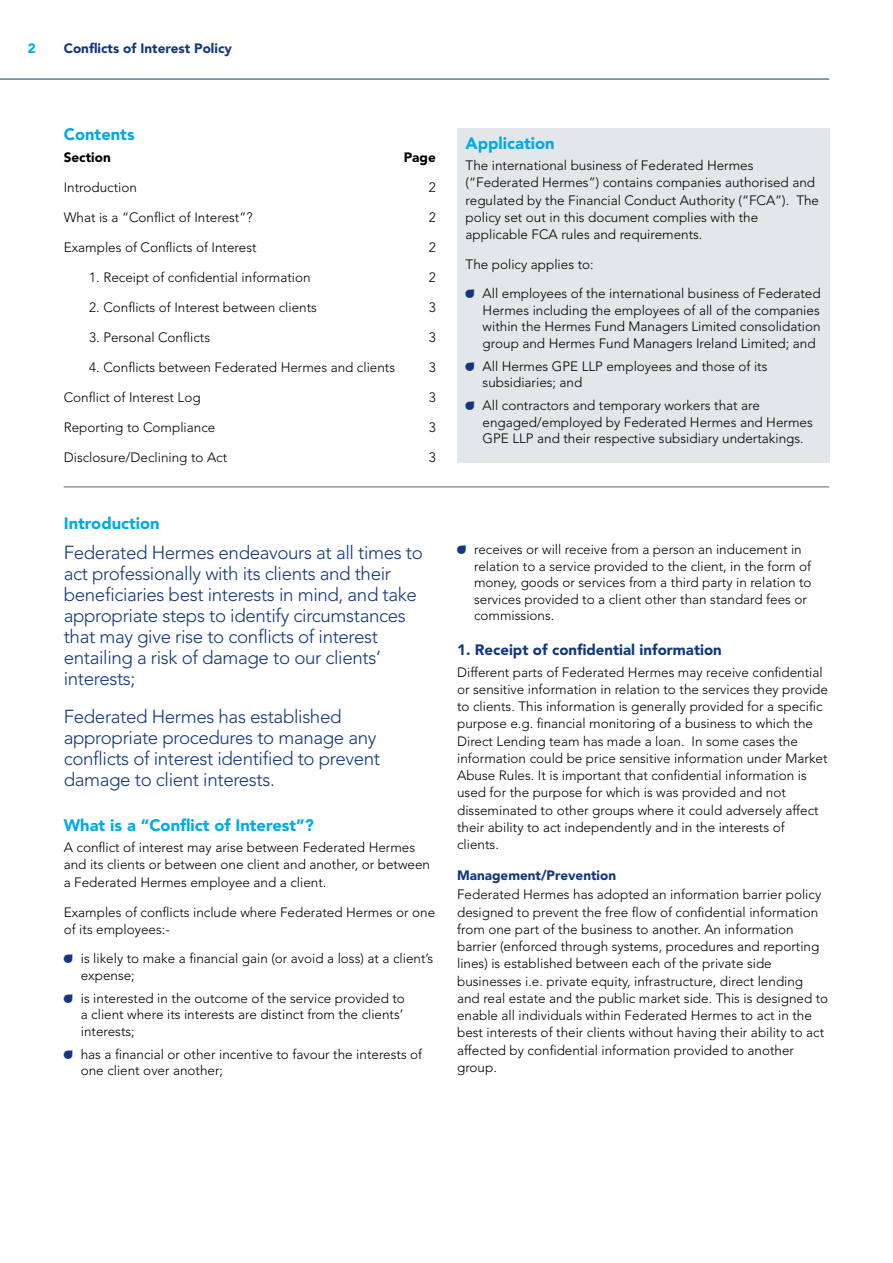
<style>
.page{position:relative;width:893px;height:1263px;background:#fff}
.page>*{position:absolute;margin:0;border:0;box-sizing:border-box;transform-origin:0 0}
.t1{font:300 18.75px/21px "Avenir LT Std";letter-spacing:-.02em;color:#12377c}
.t2{font:900 16.5px "Avenir LT Std";color:#00aae7}
.t3{font:900 15px "Avenir LT Std";color:#12377c}
.t4{font:300 13.5px/17.2px "Avenir LT Std";color:#000}
.t5{font:900 13.5px "Avenir LT Std";color:#12377c}
.t6{font:900 13.5px "Avenir LT Std";color:#000}
.t7{font:900 13.5px "Avenir LT Std";color:#00aae7}
.s1{font-family:"Droplets";font-weight:400;font-size:15px;color:#12377c}
</style>
<div class="page">
<hr style="left:0;top:79px;width:829px;height:1px;background:#12377c">
<div style="left:457px;top:128px;width:372px;height:334px;background:#e3e7ea"></div>
<hr style="left:64px;top:486px;width:765px;height:1px;background:#5f626a">
<p class="t7" style="left:28px;top:40px;width:9px">2</p>
<p class="t5" style="left:64px;top:40px;width:170px">Conflicts of Interest Policy</p>
<p class="t2" style="left:64px;top:124px;width:72px">Contents</p>
<p class="t6" style="left:64px;top:149px;width:48px">Section</p>
<p class="t6" style="left:404px;top:149px;width:34px">Page</p>
<p class="t4" style="left:64px;top:178px;width:75px">Introduction</p>
<p class="t4" style="left:429px;top:178px;width:9px">2</p>
<p class="t4" style="left:64px;top:208px;width:190px">What is a “Conflict of Interest”?</p>
<p class="t4" style="left:429px;top:208px;width:9px">2</p>
<p class="t4" style="left:64px;top:238px;width:194px">Examples of Conflicts of Interest</p>
<p class="t4" style="left:429px;top:238px;width:9px">2</p>
<p class="t4" style="left:89px;top:268px;width:223px">1. Receipt of confidential information</p>
<p class="t4" style="left:429px;top:268px;width:9px">2</p>
<p class="t4" style="left:89px;top:298px;width:229px">2. Conflicts of Interest between clients</p>
<p class="t4" style="left:429px;top:298px;width:9px">3</p>
<p class="t4" style="left:89px;top:328px;width:122px">3. Personal Conflicts</p>
<p class="t4" style="left:429px;top:328px;width:9px">3</p>
<p class="t4" style="left:89px;top:358px;width:307px">4. Conflicts between Federated Hermes and clients</p>
<p class="t4" style="left:429px;top:358px;width:9px">3</p>
<p class="t4" style="left:64px;top:388px;width:138px">Conflict of Interest Log</p>
<p class="t4" style="left:429px;top:388px;width:9px">3</p>
<p class="t4" style="left:64px;top:418px;width:153px">Reporting to Compliance</p>
<p class="t4" style="left:429px;top:418px;width:9px">3</p>
<p class="t4" style="left:64px;top:448px;width:165px">Disclosure/Declining to Act</p>
<p class="t4" style="left:429px;top:448px;width:9px">3</p>
<p class="t2" style="left:64px;top:513px;width:97px">Introduction</p>
<p class="t1" style="left:64px;top:542px;width:361px">Federated Hermes endeavours at all times to act professionally with its clients and their beneficiaries best interests in mind, and take appropriate steps to identify circumstances that may give rise to conflicts of interest entailing a risk of damage to our clients’ interests;</p>
<h1 class="t1" style="left:64px;top:706px;width:318px">Federated Hermes has established appropriate procedures to manage any conflicts of interest identified to prevent damage to client interests.</h1>
<p class="t2" style="left:64px;top:815px;width:252px">What is a “Conflict of Interest”?</p>
<p class="t4" style="left:64px;top:839px;width:368px">A conflict of interest may arise between Federated Hermes and its clients or between one client and another, or between a Federated Hermes employee and a client.</p>
<p class="t4" style="left:64px;top:903px;width:373px">Examples of conflicts include where Federated Hermes or one of its employees:-</p>
<p class="t4" style="left:81px;top:950px;width:354px;line-height:16.5px;text-indent:-17px"><span class="s1">A</span> is likely to make a financial gain (or avoid a loss) at a client’s expense;</p>
<p class="t4" style="left:81px;top:990px;width:326px;line-height:16.5px;text-align:justify;text-indent:-17px"><span class="s1">A</span> is interested in the outcome of the service provided to a client where its interests are distinct from the clients’ interests;</p>
<p class="t4" style="left:81px;top:1046px;width:343px;line-height:16.5px;text-indent:-17px"><span class="s1">A</span> has a financial or other incentive to favour the interests of one client over another;</p>
<p class="t2" style="left:466px;top:133px;width:90px">Application</p>
<p class="t4" style="left:466px;top:157px;width:355px">The international business of Federated Hermes (“Federated Hermes”) contains companies authorised and regulated by the Financial Conduct Authority (“FCA”). The policy set out in this document complies with the applicable FCA rules and requirements.</p>
<p class="t4" style="left:466px;top:250px;width:357px;line-height:29.2px">The policy applies to:<br><span class="s1">A</span> All employees of the international business of Federated</p>
<p class="t4" style="left:483px;top:302px;width:340px;line-height:16.5px;text-align:justify">Hermes including the employees of all of the companies within the Hermes Fund Managers Limited consolidation group and Hermes Fund Managers Ireland Limited; and</p>
<p class="t4" style="left:483px;top:358px;width:286px;line-height:16.5px;text-indent:-17px"><span class="s1">A</span> All Hermes GPE LLP employees and those of its subsidiaries; and</p>
<p class="t4" style="left:483px;top:397px;width:332px;line-height:16.5px;text-indent:-17px"><span class="s1">A</span> All contractors and temporary workers that are engaged/employed by Federated Hermes and Hermes<br>GPE LLP and their respective subsidiary undertakings.</p>
<p class="t4" style="left:474px;top:541px;width:339px;line-height:16.5px;text-indent:-17px"><span class="s1">A</span> receives or will receive from a person an inducement in relation to a service provided to the client, in the form of money, goods or services from a third party in relation to services provided to a client other than standard fees or commissions.</p>
<p class="t3" style="left:457px;top:641px;width:266px">1. Receipt of confidential information</p>
<p class="t4" style="left:457px;top:663px;width:372px">Different parts of Federated Hermes may receive confidential or sensitive information in relation to the services they provide to clients. This information is generally provided for a specific purpose e.g. financial monitoring of a business to which the Direct Lending team has made a loan. In some cases the information could be price sensitive information under Market Abuse Rules. It is important that confidential information is used for the purpose for which is was provided and not disseminated to other groups where it could adversely affect their ability to act independently and in the interests of clients.</p>
<p class="t5" style="left:457px;top:867px;width:160px">Management/Prevention</p>
<p class="t4" style="left:457px;top:886px;width:373px">Federated Hermes has adopted an information barrier policy designed to prevent the free flow of confidential information from one part of the business to another. An information barrier (enforced through systems, procedures and reporting lines) is established between each of the private side businesses i.e. private equity, infrastructure, direct lending and real estate and the public market side. This is designed to enable all individuals within Federated Hermes to act in the best interests of their clients without having their ability to act affected by confidential information provided to another group.</p>
</div>
